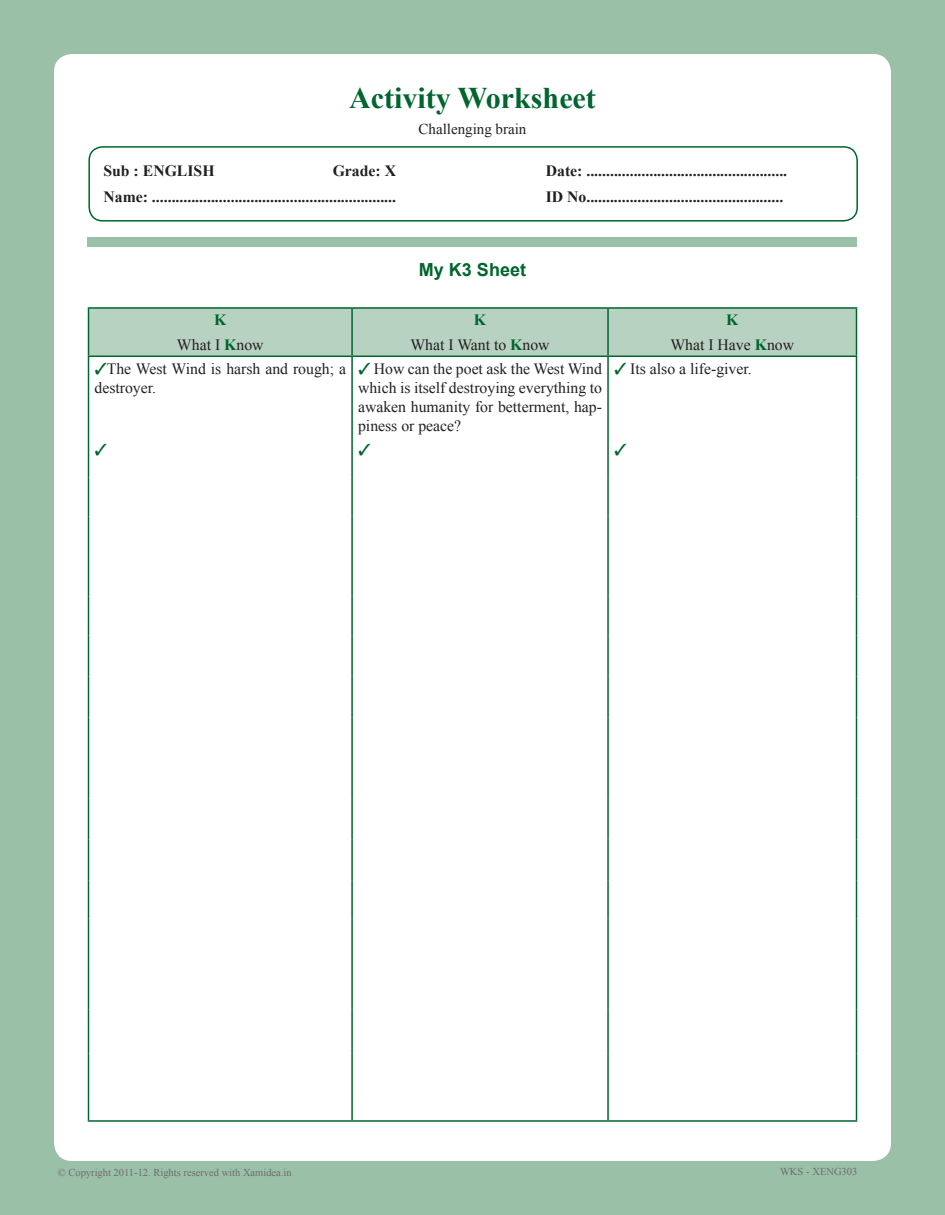
<style>
.page{position:relative;width:945px;height:1215px;background:#9bc0a8}
.page>*{position:absolute;margin:0;border:0;box-sizing:border-box;transform-origin:0 0}
.t1{font:700 30px "Times New Roman";color:#00652e}
.MainHead{font:700 18px "Arial";color:#00652e}
.Body{font:15.75px/18.9px "Times New Roman";color:#231f20}
.t2{font:700 15.75px "Times New Roman";color:#231f20}
.Body-2{font:700 15.75px "Times New Roman";color:#00652e}
.t3{font:15px "Times New Roman";color:#231f20}
.t4{font:10.5px "Times New Roman";color:#6c6d70}
.s1{font-weight:700;color:#00652e}
.s2{color:#00652e}
</style>
<div class="page">
<div style="left:54px;top:54px;width:837px;height:1107px;background:#fff;border-radius:18px"></div>
<div style="left:88px;top:237px;width:769px;height:10px;background:#9bc0a8"></div>
<div style="left:88px;top:146px;width:770px;height:76px;border:2px solid #00652e;border-radius:14px"></div>
<div style="left:89px;top:309px;width:767px;height:47px;background:#b8d2c1"></div>
<hr style="left:88px;top:307px;width:264px;height:2px;background:#00652e">
<hr style="left:88px;top:309px;width:1px;height:47px;background:#00652e">
<hr style="left:352px;top:307px;width:256px;height:2px;background:#00652e">
<hr style="left:351px;top:309px;width:2px;height:47px;background:#00652e">
<hr style="left:608px;top:307px;width:249px;height:2px;background:#00652e">
<hr style="left:607px;top:309px;width:2px;height:47px;background:#00652e">
<hr style="left:856px;top:309px;width:1px;height:47px;background:#00652e">
<hr style="left:88px;top:356px;width:264px;height:1px;background:#00652e">
<hr style="left:88px;top:357px;width:1px;height:80px;background:#00652e">
<hr style="left:352px;top:356px;width:256px;height:1px;background:#00652e">
<hr style="left:351px;top:357px;width:2px;height:80px;background:#00652e">
<hr style="left:608px;top:356px;width:249px;height:1px;background:#00652e">
<hr style="left:607px;top:357px;width:2px;height:80px;background:#00652e">
<hr style="left:856px;top:357px;width:1px;height:80px;background:#00652e">
<hr style="left:88px;top:437px;width:1px;height:41px;background:#00652e">
<hr style="left:351px;top:437px;width:2px;height:41px;background:#00652e">
<hr style="left:607px;top:437px;width:2px;height:41px;background:#00652e">
<hr style="left:856px;top:437px;width:1px;height:41px;background:#00652e">
<hr style="left:88px;top:478px;width:1px;height:39px;background:#00652e">
<hr style="left:351px;top:478px;width:2px;height:39px;background:#00652e">
<hr style="left:607px;top:478px;width:2px;height:39px;background:#00652e">
<hr style="left:856px;top:478px;width:1px;height:39px;background:#00652e">
<hr style="left:88px;top:517px;width:1px;height:39px;background:#00652e">
<hr style="left:351px;top:517px;width:2px;height:39px;background:#00652e">
<hr style="left:607px;top:517px;width:2px;height:39px;background:#00652e">
<hr style="left:856px;top:517px;width:1px;height:39px;background:#00652e">
<hr style="left:88px;top:556px;width:1px;height:41px;background:#00652e">
<hr style="left:351px;top:556px;width:2px;height:41px;background:#00652e">
<hr style="left:607px;top:556px;width:2px;height:41px;background:#00652e">
<hr style="left:856px;top:556px;width:1px;height:41px;background:#00652e">
<hr style="left:88px;top:597px;width:1px;height:38px;background:#00652e">
<hr style="left:351px;top:597px;width:2px;height:38px;background:#00652e">
<hr style="left:607px;top:597px;width:2px;height:38px;background:#00652e">
<hr style="left:856px;top:597px;width:1px;height:38px;background:#00652e">
<hr style="left:88px;top:635px;width:1px;height:41px;background:#00652e">
<hr style="left:351px;top:635px;width:2px;height:41px;background:#00652e">
<hr style="left:607px;top:635px;width:2px;height:41px;background:#00652e">
<hr style="left:856px;top:635px;width:1px;height:41px;background:#00652e">
<hr style="left:88px;top:676px;width:1px;height:41px;background:#00652e">
<hr style="left:351px;top:676px;width:2px;height:41px;background:#00652e">
<hr style="left:607px;top:676px;width:2px;height:41px;background:#00652e">
<hr style="left:856px;top:676px;width:1px;height:41px;background:#00652e">
<hr style="left:88px;top:717px;width:1px;height:38px;background:#00652e">
<hr style="left:351px;top:717px;width:2px;height:38px;background:#00652e">
<hr style="left:607px;top:717px;width:2px;height:38px;background:#00652e">
<hr style="left:856px;top:717px;width:1px;height:38px;background:#00652e">
<hr style="left:88px;top:755px;width:1px;height:43px;background:#00652e">
<hr style="left:351px;top:755px;width:2px;height:43px;background:#00652e">
<hr style="left:607px;top:755px;width:2px;height:43px;background:#00652e">
<hr style="left:856px;top:755px;width:1px;height:43px;background:#00652e">
<hr style="left:88px;top:798px;width:1px;height:41px;background:#00652e">
<hr style="left:351px;top:798px;width:2px;height:41px;background:#00652e">
<hr style="left:607px;top:798px;width:2px;height:41px;background:#00652e">
<hr style="left:856px;top:798px;width:1px;height:41px;background:#00652e">
<hr style="left:88px;top:839px;width:1px;height:41px;background:#00652e">
<hr style="left:351px;top:839px;width:2px;height:41px;background:#00652e">
<hr style="left:607px;top:839px;width:2px;height:41px;background:#00652e">
<hr style="left:856px;top:839px;width:1px;height:41px;background:#00652e">
<hr style="left:88px;top:880px;width:1px;height:39px;background:#00652e">
<hr style="left:351px;top:880px;width:2px;height:39px;background:#00652e">
<hr style="left:607px;top:880px;width:2px;height:39px;background:#00652e">
<hr style="left:856px;top:880px;width:1px;height:39px;background:#00652e">
<hr style="left:88px;top:919px;width:1px;height:45px;background:#00652e">
<hr style="left:351px;top:919px;width:2px;height:45px;background:#00652e">
<hr style="left:607px;top:919px;width:2px;height:45px;background:#00652e">
<hr style="left:856px;top:919px;width:1px;height:45px;background:#00652e">
<hr style="left:88px;top:964px;width:1px;height:45px;background:#00652e">
<hr style="left:351px;top:964px;width:2px;height:45px;background:#00652e">
<hr style="left:607px;top:964px;width:2px;height:45px;background:#00652e">
<hr style="left:856px;top:964px;width:1px;height:45px;background:#00652e">
<hr style="left:88px;top:1009px;width:1px;height:45px;background:#00652e">
<hr style="left:351px;top:1009px;width:2px;height:45px;background:#00652e">
<hr style="left:607px;top:1009px;width:2px;height:45px;background:#00652e">
<hr style="left:856px;top:1009px;width:1px;height:45px;background:#00652e">
<hr style="left:88px;top:1054px;width:1px;height:44px;background:#00652e">
<hr style="left:351px;top:1054px;width:2px;height:44px;background:#00652e">
<hr style="left:607px;top:1054px;width:2px;height:44px;background:#00652e">
<hr style="left:856px;top:1054px;width:1px;height:44px;background:#00652e">
<svg style="left:88px;top:1098px;width:1px;height:22px"></svg>
<hr style="left:351px;top:1098px;width:2px;height:22px;background:#00652e">
<hr style="left:607px;top:1098px;width:2px;height:22px;background:#00652e">
<svg style="left:856px;top:1098px;width:1px;height:22px"></svg>
<hr style="left:88px;top:1120px;width:264px;height:2px;background:#00652e">
<hr style="left:352px;top:1120px;width:256px;height:2px;background:#00652e">
<hr style="left:608px;top:1120px;width:249px;height:2px;background:#00652e">
<h1 class="t1" style="left:349px;top:77px;width:248px">Activity Worksheet</h1>
<p class="t3" style="left:419px;top:119px;width:109px">Challenging brain</p>
<p class="t2" style="left:103px;top:160px;width:113px">Sub : ENGLISH</p>
<p class="t2" style="left:333px;top:160px;width:65px">Grade: X</p>
<p class="t2" style="left:546px;top:160px;width:243px">Date: ...................................................</p>
<p class="t2" style="left:103px;top:186px;width:294px">Name: ..............................................................</p>
<p class="t2" style="left:546px;top:186px;width:239px">ID No..................................................</p>
<p class="MainHead" style="left:419px;top:258px;width:109px">My K3 Sheet</p>
<p class="Body-2" style="left:214px;top:308px;width:14px">K</p>
<p class="Body" style="left:177px;top:335px;width:88px">What I <span class="s1">K</span>now</p>
<p class="Body-2" style="left:474px;top:309px;width:14px">K</p>
<p class="Body" style="left:410px;top:335px;width:141px">What I Want to <span class="s1">K</span>now</p>
<p class="Body-2" style="left:726px;top:309px;width:14px">K</p>
<p class="Body" style="left:670px;top:335px;width:125px">What I Have <span class="s1">K</span>now</p>
<p class="Body" style="left:94px;top:359px;width:253px"><span class="s2">✓</span>The West Wind is harsh and rough; a destroyer.</p>
<p class="Body" style="left:358px;top:359px;width:245px"><span class="s2">✓</span> How can the poet ask the West Wind</p>
<p class="Body" style="left:358px;top:378px;width:245px;text-align:justify">which is itself destroying everything to awaken humanity for betterment, hap&shy;piness or peace?</p>
<p class="Body" style="left:614px;top:359px;width:139px"><span class="s2">✓</span> Its also a life-giver.</p>
<p class="t4" style="left:58px;top:1165px;width:235px">© Copyright 2011-12. Rights reserved with Xamidea.in</p>
<p class="t4" style="left:780px;top:1164px;width:79px">WKS - XENG303</p>
</div>
